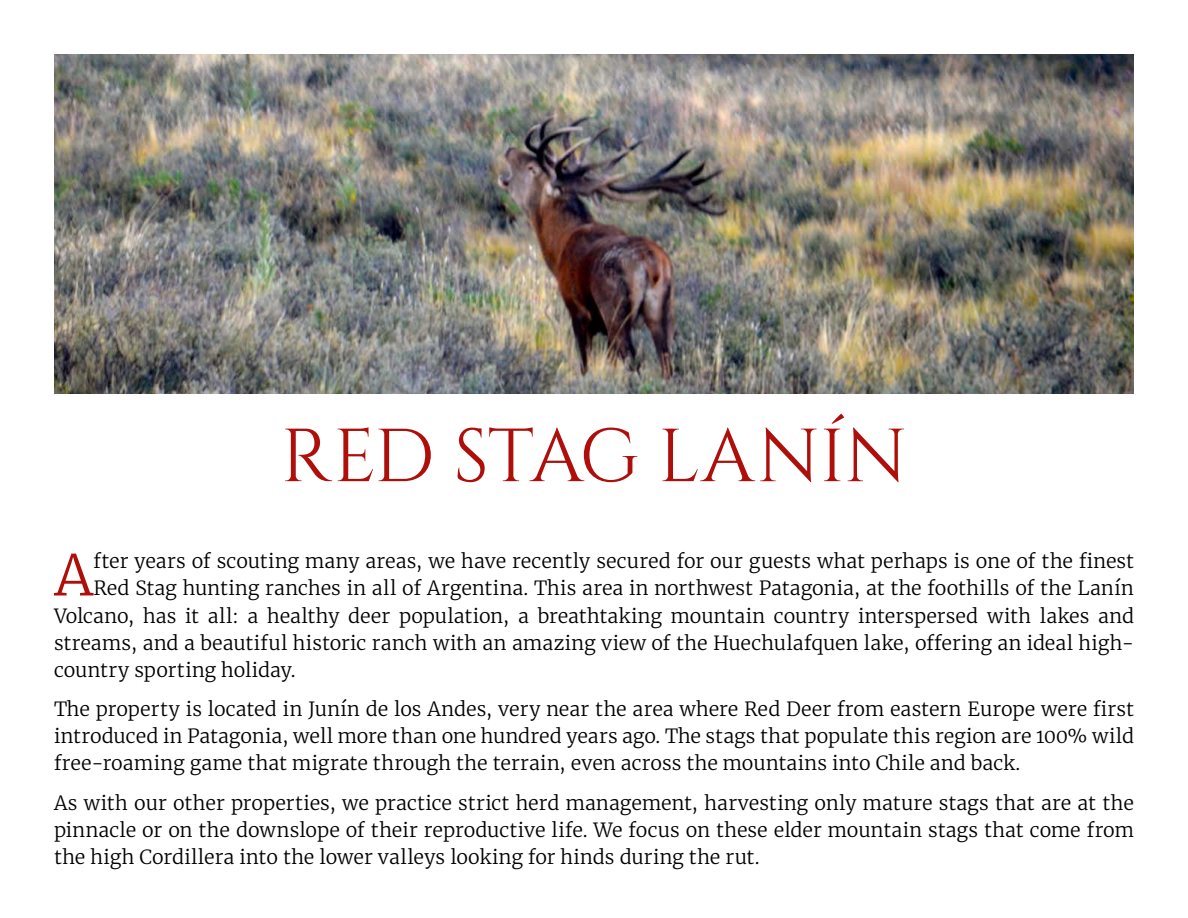
<style>
.page{position:relative;width:1188px;height:918px;background:#fff}
.page>*{position:absolute;margin:0;border:0;box-sizing:border-box;transform-origin:0 0}
.t1{font:75px "Cinzel";letter-spacing:-.01em;color:#ae0f0a}
.t2{font:300 55.8px "Merriweather";color:#ae0f0a}
.t3{font:300 19.5px/27px "Merriweather";color:#000;text-align:justify}
</style>
<div class="page">
<img style="left:54px;top:54px;width:1080px;height:340px">
<h1 class="t1" style="left:281px;top:413px;width:628px">RED STAG LANÍN</h1>
<h2 class="t2" style="left:55px;top:537px;width:40px">A</h2>
<p class="t3" style="left:93px;top:547px;width:1042px">fter years of scouting many areas, we have recently secured for our guests what perhaps is one of the finest</p>
<p class="t3" style="left:93px;top:574px;width:1042px">Red Stag hunting ranches in all of Argentina. This area in northwest Patagonia, at the foothills of the Lanín</p>
<p class="t3" style="left:54px;top:601px;width:1082px">Volcano, has it all: a healthy deer population, a breathtaking mountain country interspersed with lakes and</p>
<p class="t3" style="left:54px;top:628px;width:1081px">streams, and a beautiful historic ranch with an amazing view of the Huechulafquen lake, offering an ideal high-</p>
<p class="t3" style="left:54px;top:655px;width:243px">country sporting holiday.</p>
<p class="t3" style="left:54px;top:695px;width:1082px">The property is located in Junín de los Andes, very near the area where Red Deer from eastern Europe were first introduced in Patagonia, well more than one hundred years ago. The stags that populate this region are 100% wild free-roaming game that migrate through the terrain, even across the mountains into Chile and back.</p>
<p class="t3" style="left:54px;top:789px;width:1081px">As with our other properties, we practice strict herd management, harvesting only mature stags that are at the pinnacle or on the downslope of their reproductive life. We focus on these elder mountain stags that come from the high Cordillera into the lower valleys looking for hinds during the rut.</p>
</div>
